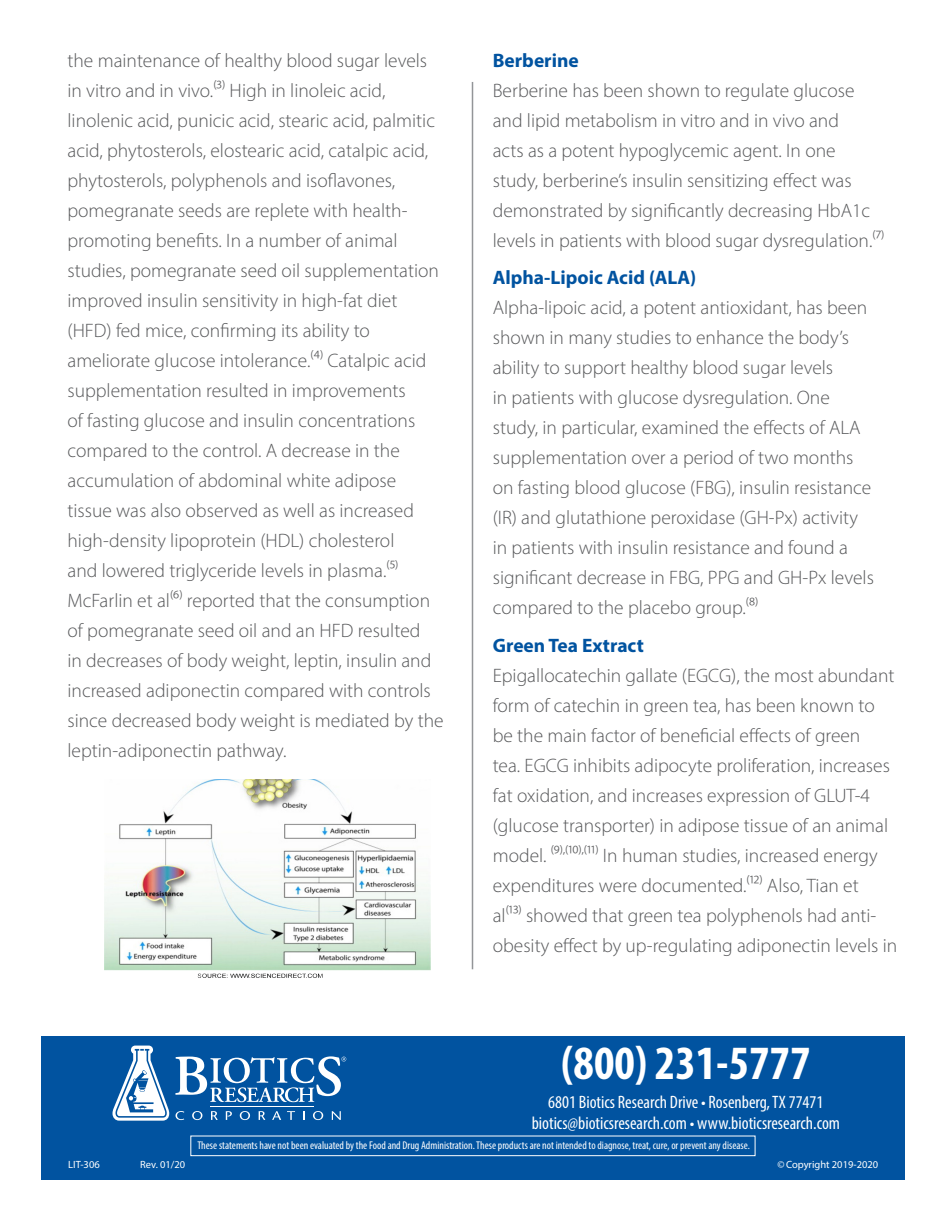
<style>
.page{position:relative;width:945px;height:1215px;background:#fff}
.page>*{position:absolute;margin:0;border:0;box-sizing:border-box;transform-origin:0 0}
.t1{font:700 condensed 48px "Myriad Pro";color:#fff}
.t2{font:300 19.5px/30px "Myriad Pro";color:#57585a}
.t3{font:700 19.5px "Myriad Pro";color:#0153a0}
.t4{font:condensed 18px "Myriad Pro";color:#fff}
.t5{font:condensed 11.25px "Myriad Pro";color:#fff}
.t6{font:10.5px "Myriad Pro";color:#fff}
</style>
<div class="page">
<hr style="left:472px;top:82px;width:1px;height:887px;background:#939598">
<div style="left:41px;top:1036px;width:864px;height:144px;background:#0153a0"></div>
<div style="left:190px;top:1136px;width:566px;height:20px;border:1px solid #fff"></div>
<img style="left:105px;top:779px;width:325px;height:199px">
<svg style="left:112px;top:1046px;width:57px;height:75px"></svg>
<svg style="left:175px;top:1056px;width:171px;height:46px"></svg>
<svg style="left:176px;top:1111px;width:8px;height:9px"></svg>
<svg style="left:192px;top:1111px;width:10px;height:9px"></svg>
<svg style="left:211px;top:1111px;width:7px;height:9px"></svg>
<svg style="left:226px;top:1111px;width:6px;height:9px"></svg>
<svg style="left:240px;top:1111px;width:10px;height:9px"></svg>
<svg style="left:259px;top:1111px;width:6px;height:9px"></svg>
<svg style="left:272px;top:1111px;width:9px;height:9px"></svg>
<svg style="left:287px;top:1111px;width:8px;height:9px"></svg>
<svg style="left:313px;top:1111px;width:10px;height:9px"></svg>
<svg style="left:332px;top:1111px;width:9px;height:9px"></svg>
<hr style="left:210px;top:1106px;width:103px;height:1px;background:#fff">
<p class="t2" style="left:68px;top:45px;width:378px">the maintenance of healthy blood sugar levels in vitro and in vivo.⁽3) High in linoleic acid, linolenic acid, punicic acid, stearic acid, palmitic acid, phytosterols, elostearic acid, catalpic acid, phytosterols, polyphenols and isoflavones, pomegranate seeds are replete with health&shy;promoting benefits. In a number of animal studies, pomegranate seed oil supplementation improved insulin sensitivity in high-fat diet (HFD) fed mice, confirming its ability to ameliorate glucose intolerance.⁽⁴⁾ Catalpic acid supplementation resulted in improvements<br>of fasting glucose and insulin concentrations compared to the control. A decrease in the accumulation of abdominal white adipose tissue was also observed as well as increased high-density lipoprotein (HDL) cholesterol<br>and lowered triglyceride levels in plasma.⁽⁵⁾ McFarlin et al⁽⁶⁾ reported that the consumption of pomegranate seed oil and an HFD resulted<br>in decreases of body weight, leptin, insulin and increased adiponectin compared with controls since decreased body weight is mediated by the leptin-adiponectin pathway.</p>
<p class="t3" style="left:493px;top:48px;width:88px">Berberine</p>
<p class="t2" style="left:493px;top:75px;width:392px">Berberine has been shown to regulate glucose and lipid metabolism in vitro and in vivo and<br>acts as a potent hypoglycemic agent. In one study, berberine’s insulin sensitizing effect was demonstrated by significantly decreasing HbA1c levels in patients with blood sugar dysregulation.⁽⁷⁾</p>
<p class="t3" style="left:493px;top:265px;width:205px">Alpha-Lipoic Acid (ALA)</p>
<p class="t2" style="left:493px;top:293px;width:383px">Alpha-lipoic acid, a potent antioxidant, has been shown in many studies to enhance the body’s ability to support healthy blood sugar levels<br>in patients with glucose dysregulation. One study, in particular, examined the effects of ALA supplementation over a period of two months on fasting blood glucose (FBG), insulin resistance (IR) and glutathione peroxidase (GH-Px) activity in patients with insulin resistance and found a significant decrease in FBG, PPG and GH-Px levels compared to the placebo group.⁽⁸⁾</p>
<p class="t3" style="left:493px;top:633px;width:153px">Green Tea Extract</p>
<p class="t2" style="left:493px;top:660px;width:406px">Epigallocatechin gallate (EGCG), the most abundant form of catechin in green tea, has been known to be the main factor of beneficial effects of green<br>tea. EGCG inhibits adipocyte proliferation, increases fat oxidation, and increases expression of GLUT-4 (glucose transporter) in adipose tissue of an animal model. ⁽⁹⁾,⁽1⁰⁾,⁽11) In human studies, increased energy expenditures were documented.⁽12) Also, Tian et<br>al⁽13) showed that green tea polyphenols had anti&shy;obesity effect by up-regulating adiponectin levels in</p>
<p class="t1" style="left:561px;top:1033px;width:251px">(800) 231-5777</p>
<p class="t4" style="left:548px;top:1092px;width:277px">6801 Biotics Research Drive • Rosenberg, TX 77471</p>
<p class="t4" style="left:532px;top:1113px;width:310px">biotics@bioticsresearch.com • www.bioticsresearch.com</p>
<p class="t5" style="left:197px;top:1138px;width:554px">These statements have not been evaluated by the Food and Drug Administration. These products are not intended to diagnose, treat, cure, or prevent any disease.</p>
<p class="t6" style="left:68px;top:1158px;width:33px">LIT-306</p>
<p class="t6" style="left:140px;top:1158px;width:47px">Rev. 01/20</p>
<p class="t6" style="left:778px;top:1158px;width:102px">©Copyright 2019-2020</p>
</div>
